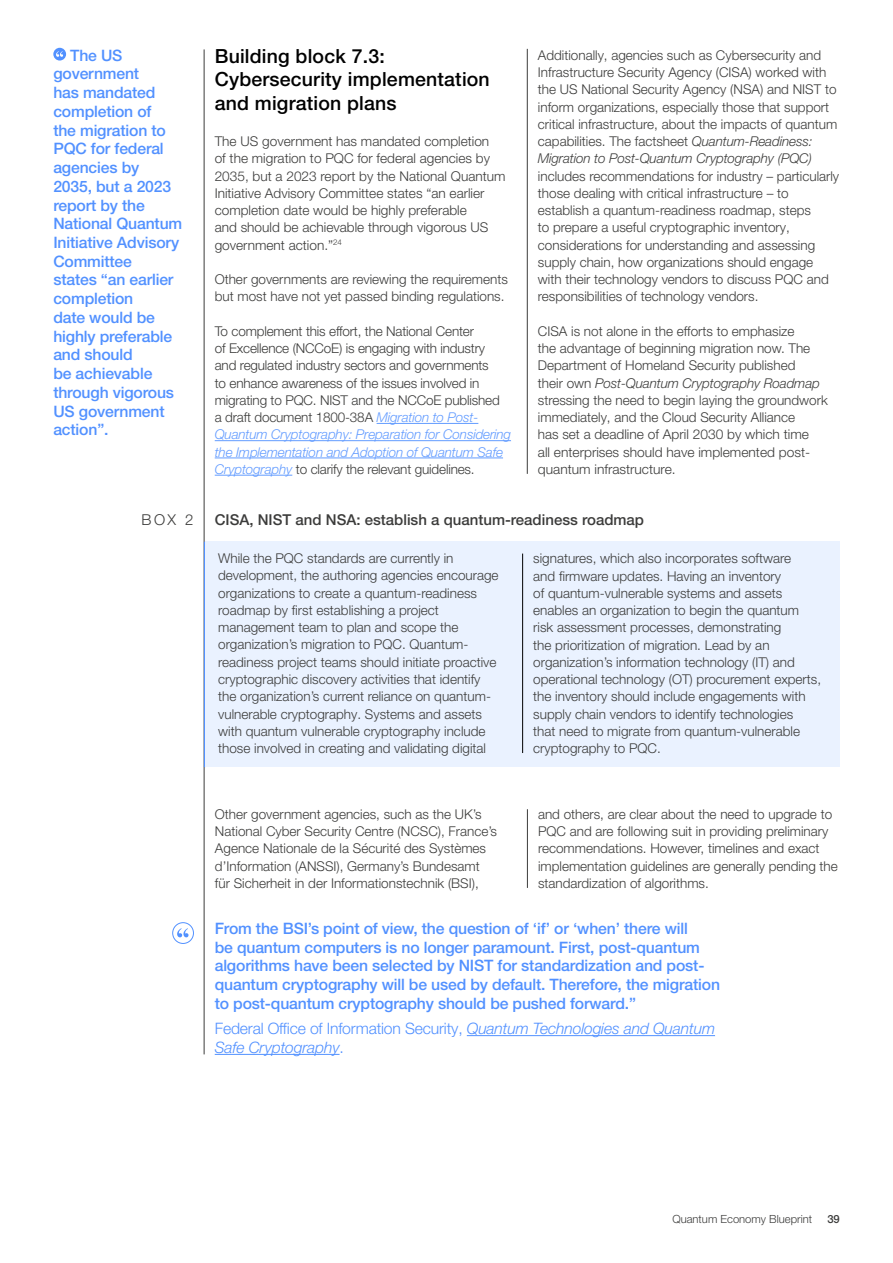
<style>
.page{position:relative;width:893px;height:1263px;background:#fff}
.page>*{position:absolute;margin:0;border:0;box-sizing:border-box;transform-origin:0 0}
.t1{font:500 19.5px/23.4px "Helvetica Neue LT Pro";letter-spacing:.01em;color:#000}
.t2{font:500 15.75px/18.8px "Helvetica Neue LT Pro";letter-spacing:-.01em;color:#5291ff}
.t3{font:italic 300 15.75px/18.8px "Helvetica Neue LT Pro";letter-spacing:-.01em;color:#5291ff}
.t4{font:500 15px "Helvetica Neue LT Pro";color:#3c3c3b}
.t5{font:300 15px "Helvetica Neue LT Pro";color:#3c3c3b}
.t6{font:300 13.5px/17.2px "Helvetica Neue LT Pro";color:#3c3c3b}
.t7{font:300 11.25px "Helvetica Neue LT Pro";color:#3c3c3b}
.t8{font:500 11.25px "Helvetica Neue LT Pro";color:#3c3c3b}
.s1{font-style:italic;color:#639cff}
.s2{font-style:italic}
.s3{font-style:normal}
</style>
<div class="page">
<hr style="left:204px;top:49px;width:1px;height:1005px;background:#3c3c3b">
<hr style="left:377px;top:423px;width:101px;height:1px;background:#639cff">
<hr style="left:215px;top:440px;width:296px;height:1px;background:#639cff">
<hr style="left:215px;top:458px;width:288px;height:1px;background:#639cff">
<hr style="left:215px;top:475px;width:77px;height:1px;background:#639cff">
<hr style="left:527px;top:49px;width:1px;height:425px;background:#3c3c3b">
<hr style="left:204px;top:542px;width:1px;height:225px;background:#5291ff">
<div style="left:205px;top:542px;width:635px;height:225px;background:#eaf2ff"></div>
<hr style="left:522px;top:554px;width:1px;height:199px;background:#000">
<svg style="left:53px;top:48px;width:13px;height:13px"></svg>
<svg style="left:56px;top:51px;width:7px;height:6px"></svg>
<hr style="left:527px;top:809px;width:1px;height:79px;background:#3c3c3b">
<hr style="left:467px;top:1035px;width:248px;height:1px;background:#5291ff">
<hr style="left:215px;top:1054px;width:125px;height:1px;background:#5291ff">
<div style="left:172px;top:922px;width:22px;height:22px;border:1px solid #5291ff;border-radius:50%"></div>
<svg style="left:177px;top:928px;width:11px;height:9px"></svg>
<p class="t2" style="left:53px;top:45px;width:130px;text-indent:17px">The US government<br>has mandated completion of<br>the migration to<br>PQC for federal agencies by<br>2035, but a 2023 report by the<br>National Quantum<br>Initiative Advisory<br>Committee<br>states “an earlier completion<br>date would be highly preferable and should<br>be achievable through vigorous<br>US government action”.</p>
<h1 class="t1" style="left:215px;top:44px;width:277px">Building block 7.3:<br>Cybersecurity implementation and migration plans</h1>
<p class="t6" style="left:215px;top:132px;width:292px">The US government has mandated completion<br>of the migration to PQC for federal agencies by 2035, but a 2023 report by the National Quantum Initiative Advisory Committee states “an earlier completion date would be highly preferable<br>and should be achievable through vigorous US government action.”<sup>24</sup></p>
<p class="t6" style="left:215px;top:270px;width:295px">Other governments are reviewing the requirements but most have not yet passed binding regulations.</p>
<p class="t6" style="left:215px;top:322px;width:298px">To complement this effort, the National Center<br>of Excellence (NCCoE) is engaging with industry<br>and regulated industry sectors and governments<br>to enhance awareness of the issues involved in migrating to PQC. NIST and the NCCoE published<br>a draft document 1800-38A <span class="s1">Migration to Post-Quantum Cryptography: Preparation for Considering the Implementation and Adoption of Quantum Safe Cryptography</span> to clarify the relevant guidelines.</p>
<p class="t6" style="left:538px;top:46px;width:301px">Additionally, agencies such as Cybersecurity and Infrastructure Security Agency (CISA) worked with the US National Security Agency (NSA) and NIST to inform organizations, especially those that support critical infrastructure, about the impacts of quantum capabilities. The factsheet <span class="s2">Quantum-Readiness:<br>Migration to Post-Quantum Cryptography (PQC)</span></p>
<p class="t6" style="left:538px;top:167px;width:303px">includes recommendations for industry – particularly those dealing with critical infrastructure – to establish a quantum-readiness roadmap, steps<br>to prepare a useful cryptographic inventory, considerations for understanding and assessing supply chain, how organizations should engage with their technology vendors to discuss PQC and responsibilities of technology vendors.</p>
<p class="t6" style="left:538px;top:322px;width:291px">CISA is not alone in the efforts to emphasize<br>the advantage of beginning migration now. The Department of Homeland Security published<br>their own <span class="s2">Post-Quantum Cryptography Roadmap </span>stressing the need to begin laying the groundwork immediately, and the Cloud Security Alliance<br>has set a deadline of April 2030 by which time<br>all enterprises should have implemented post&shy;quantum infrastructure.</p>
<p class="t5" style="left:142px;top:510px;width:53px">BOX 2</p>
<p class="t4" style="left:215px;top:510px;width:431px">CISA, NIST and NSA: establish a quantum-readiness roadmap</p>
<p class="t6" style="left:218px;top:549px;width:282px">While the PQC standards are currently in development, the authoring agencies encourage organizations to create a quantum-readiness roadmap by first establishing a project management team to plan and scope the organization’s migration to PQC. Quantum&shy;readiness project teams should initiate proactive cryptographic discovery activities that identify the organization’s current reliance on quantum&shy;vulnerable cryptography. Systems and assets with quantum vulnerable cryptography include those involved in creating and validating digital</p>
<p class="t6" style="left:533px;top:549px;width:289px">signatures, which also incorporates software<br>and firmware updates. Having an inventory<br>of quantum-vulnerable systems and assets enables an organization to begin the quantum risk assessment processes, demonstrating<br>the prioritization of migration. Lead by an organization’s information technology (IT) and operational technology (OT) procurement experts, the inventory should include engagements with supply chain vendors to identify technologies<br>that need to migrate from quantum-vulnerable cryptography to PQC.</p>
<p class="t6" style="left:215px;top:805px;width:284px">Other government agencies, such as the UK’s National Cyber Security Centre (NCSC), France’s Agence Nationale de la Sécurité des Systèmes d’Information (ANSSI), Germany’s Bundesamt für Sicherheit in der Informationstechnik (BSI),</p>
<p class="t6" style="left:538px;top:805px;width:301px">and others, are clear about the need to upgrade to PQC and are following suit in providing preliminary recommendations. However, timelines and exact implementation guidelines are generally pending the standardization of algorithms.</p>
<p class="t2" style="left:215px;top:919px;width:507px">From the BSI’s point of view, the question of ‘if’ or ‘when’ there will<br>be quantum computers is no longer paramount. First, post-quantum algorithms have been selected by NIST for standardization and post&shy;quantum cryptography will be used by default. Therefore, the migration to post-quantum cryptography should be pushed forward.”</p>
<p class="t3" style="left:215px;top:1019px;width:502px"><span class="s3">Federal Office of Information Security,</span> Quantum Technologies and Quantum<br>Safe Cryptography<span class="s3">.</span></p>
<p class="t7" style="left:672px;top:1212px;width:141px">Quantum Economy Blueprint</p>
<p class="t8" style="left:827px;top:1212px;width:14px">39</p>
</div>
